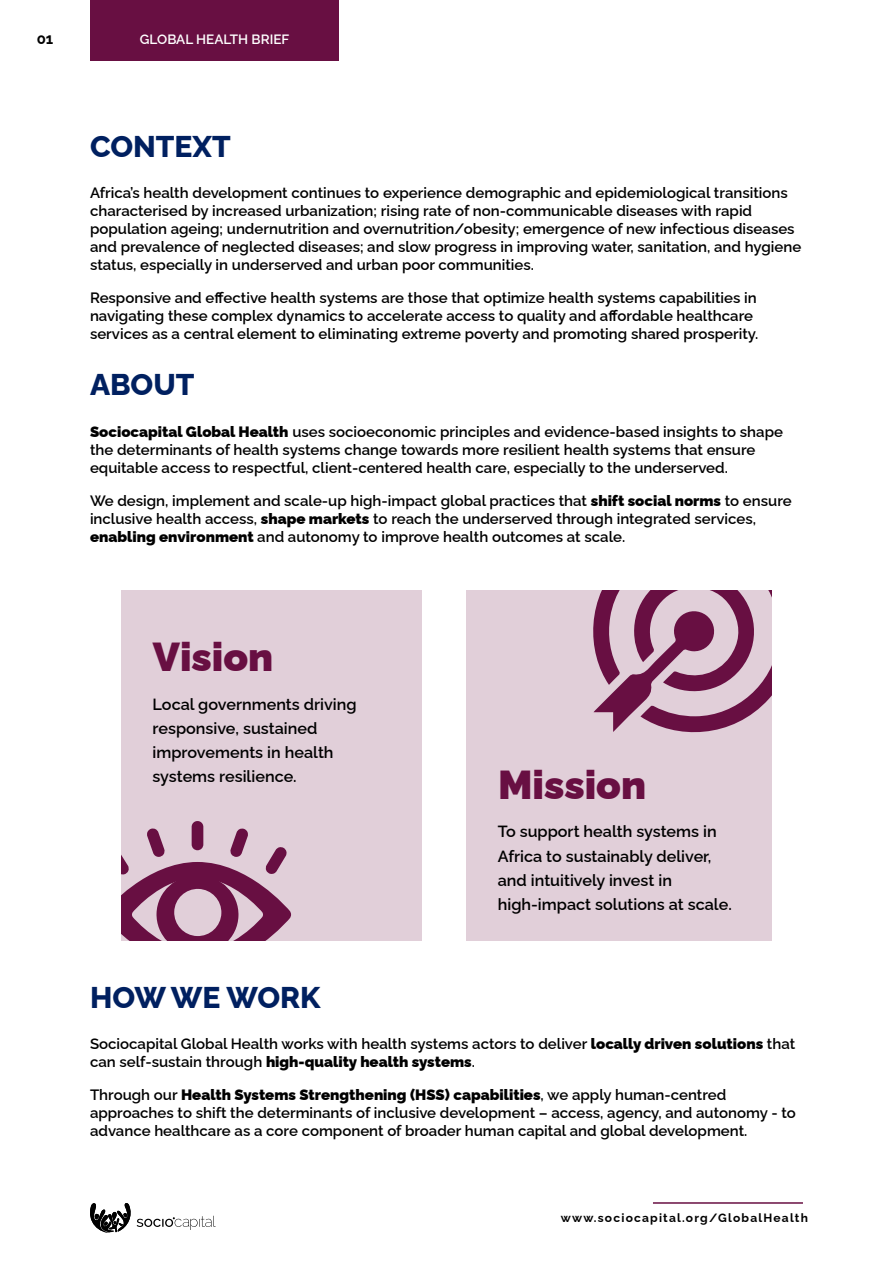
<style>
.page{position:relative;width:893px;height:1263px;background:#fff}
.page>*{position:absolute;margin:0;border:0;box-sizing:border-box;transform-origin:0 0}
.t1{font:900 40.5px "Raleway";color:#680f42}
.t2{font:800 30px "Raleway";color:#002060}
.t3{font:600 16.2px/24.3px "Raleway";color:#000}
.t4{font:600 15px/18px "Raleway";color:#000}
.t5{font:700 15px "Raleway";color:#010101}
.t6{font:600 13.5px "Raleway";color:#fff}
.t7{font:700 12px "Raleway";letter-spacing:.1em;color:#000}
.s1{font-weight:900}
</style>
<div class="page">
<div style="left:90px;top:0;width:249px;height:60px;background:#680f42"></div>
<svg style="left:90px;top:1203px;width:126px;height:30px"></svg>
<hr style="left:653px;top:1202px;width:150px;height:2px;background:#680f42">
<div style="left:121px;top:590px;width:300px;height:351px;background:#e1cfd9"></div>
<svg style="left:121px;top:821px;width:170px;height:120px"></svg>
<div style="left:466px;top:590px;width:306px;height:351px;background:#e1cfd9"></div>
<svg style="left:593px;top:590px;width:179px;height:143px"></svg>
<p class="t5" style="left:37px;top:27px;width:18px">01</p>
<p class="t6" style="left:140px;top:28px;width:151px">GLOBAL HEALTH BRIEF</p>
<h2 class="t2" style="left:90px;top:122px;width:142px">CONTEXT</h2>
<p class="t4" style="left:90px;top:182px;width:713px">Africa’s health development continues to experience demographic and epidemiological transitions characterised by increased urbanization; rising rate of non-communicable diseases with rapid population ageing; undernutrition and overnutrition/obesity; emergence of new infectious diseases and prevalence of neglected diseases; and slow progress in improving water, sanitation, and hygiene status, especially in underserved and urban poor communities.</p>
<p class="t4" style="left:90px;top:287px;width:670px">Responsive and effective health systems are those that optimize health systems capabilities in navigating these complex dynamics to accelerate access to quality and affordable healthcare services as a central element to eliminating extreme poverty and promoting shared prosperity.</p>
<h2 class="t2" style="left:90px;top:361px;width:106px">ABOUT</h2>
<p class="t4" style="left:90px;top:421px;width:695px"><span class="s1">Sociocapital Global Health</span> uses socioeconomic principles and evidence-based insights to shape the determinants of health systems change towards more resilient health systems that ensure equitable access to respectful, client-centered health care, especially to the underserved.</p>
<p class="t4" style="left:90px;top:490px;width:703px">We design, implement and scale-up high-impact global practices that <span class="s1">shift social norms</span> to ensure inclusive health access, <span class="s1">shape markets</span> to reach the underserved through integrated services, <span class="s1">enabling environment</span> and autonomy to improve health outcomes at scale.</p>
<h1 class="t1" style="left:153px;top:625px;width:122px">Vision</h1>
<p class="t3" style="left:153px;top:690px;width:206px">Local governments driving responsive, sustained improvements in health systems resilience.</p>
<h1 class="t1" style="left:498px;top:752px;width:150px">Mission</h1>
<p class="t3" style="left:498px;top:818px;width:236px">To support health systems in<br>Africa to sustainably deliver, and intuitively invest in high-impact solutions at scale.</p>
<h2 class="t2" style="left:90px;top:973px;width:232px">HOW WE WORK</h2>
<p class="t4" style="left:90px;top:1033px;width:707px">Sociocapital Global Health works with health systems actors to deliver <span class="s1">locally driven solutions</span> that can self-sustain through <span class="s1">high-quality health systems</span>.</p>
<p class="t4" style="left:90px;top:1084px;width:707px">Through our <span class="s1">Health Systems Strengthening (HSS) capabilities</span>, we apply human-centred approaches to shift the determinants of inclusive development – access, agency, and autonomy - to advance healthcare as a core component of broader human capital and global development.</p>
<p class="t7" style="left:561px;top:1208px;width:249px">www.sociocapital.org/GlobalHealth</p>
</div>
